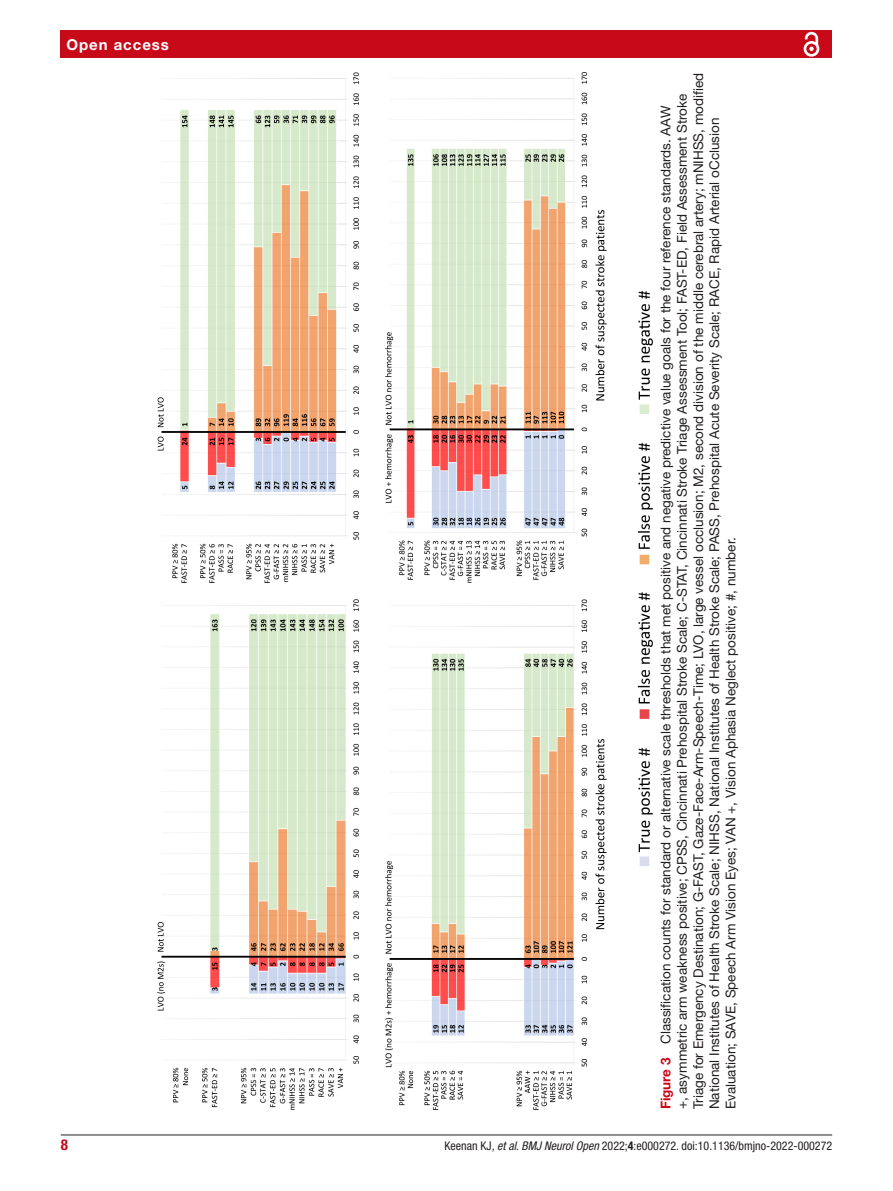
<style>
.page{position:relative;width:893px;height:1191px;background:#fff}
.page>*{position:absolute;margin:0;border:0;box-sizing:border-box;transform-origin:0 0}
.t1{font:700 15px "Helvetica Neue LT Std";letter-spacing:.065em;color:#fff}
.t2{font:700 condensed 15px "Helvetica Neue LT Std";color:#c80919}
.t3{font:13.5px/16.2px "Helvetica Neue LT Std";color:#231f20}
.t4{font:condensed 12px "Helvetica Neue LT Std";color:#231f20}
.s1{font-weight:700;color:#c80919}
.s2{font-style:italic}
.s3{font-weight:700}
</style>
<div class="page">
<hr style="left:61px;top:1134px;width:771px;height:1px;background:#231f20">
<div style="left:61px;top:31px;width:771px;height:27px;background:#c80919"></div>
<svg style="left:803px;top:31px;width:17px;height:26px"></svg>
<img style="left:158px;top:73px;width:495px;height:1036px">
<p class="t1" style="left:66px;top:35px;width:104px">Open access</p>
<p class="t3" style="left:658px;top:1109px;width:1038px;rotate:-90deg"><span class="s1">Figure 3</span> Classification counts for standard or alternative scale thresholds that met positive and negative predictive value goals for the four reference standards. AAW<br>+, asymmetric arm weakness positive; CPSS, Cincinnati Prehospital Stroke Scale; C-STAT, Cincinnati Stroke Triage Assessment Tool; FAST-ED, Field Assessment Stroke Triage for Emergency Destination; G-FAST, Gaze-Face-Arm-Speech-Time; LVO, large vessel occlusion; M2, second division of the middle cerebral artery; mNIHSS, modified National Institutes of Health Stroke Scale; NIHSS, National Institutes of Health Stroke Scale; PASS, Prehospital Acute Severity Scale; RACE, Rapid Arterial oCclusion Evaluation; SAVE, Speech Arm Vision Eyes; VAN +, Vision Aphasia Neglect positive; #, number.</p>
<p class="t2" style="left:61px;top:1135px;width:9px">8</p>
<p class="t4" style="left:445px;top:1138px;width:389px">Keenan KJ<span class="s2">, et al</span>. <span class="s2">BMJ Neurol Open</span> 2022;<span class="s3">4</span>:e000272. doi:10.1136/bmjno-2022-000272</p>
</div>
